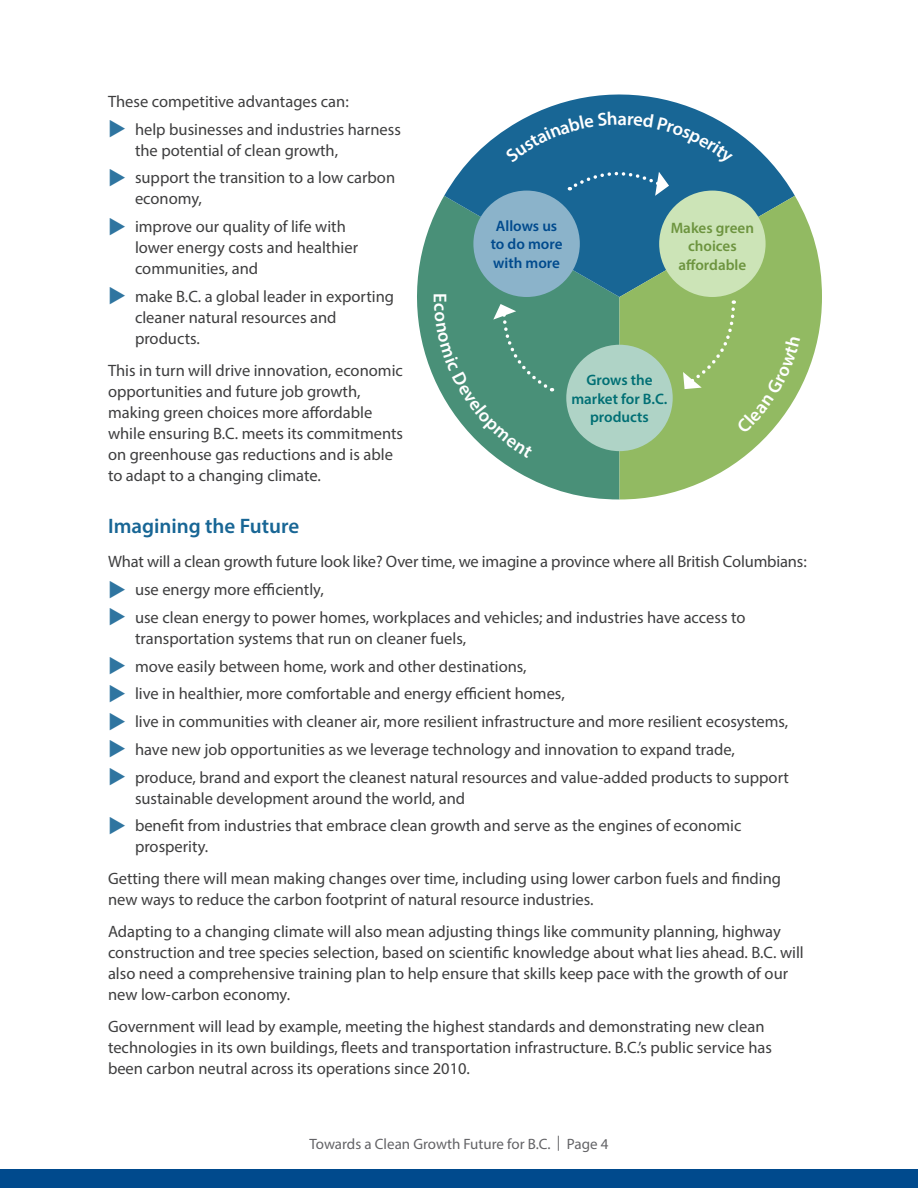
<style>
.page{position:relative;width:918px;height:1188px;background:#fff}
.page>*{position:absolute;margin:0;border:0;box-sizing:border-box;transform-origin:0 0}
.t1{font:600 21px "Myriad Pro";color:#186695}
.t2{font:600 18.6px "Myriad Pro";color:#fff}
.t3{font:16.5px/21px "Myriad Pro";color:#3e3e3f}
.t4{font:600 15.15px/18.1px "Myriad Pro";color:#006f74;text-align:center}
.t5{font:600 15.15px/18.1px "Myriad Pro";color:#6d943f;text-align:center}
.t6{font:600 15.15px/18.1px "Myriad Pro";color:#004a8d;text-align:center}
.t7{font:15px "Myriad Pro";color:#636366}
</style>
<div class="page">
<div style="left:0;top:1169px;width:918px;height:19px;background:#004a8d"></div>
<svg style="left:417px;top:196px;width:203px;height:304px;fill:#499078"></svg>
<svg style="left:444px;top:94px;width:351px;height:203px"></svg>
<svg style="left:620px;top:196px;width:202px;height:304px;fill:#92ba62"></svg>
<div style="left:566px;top:345px;width:107px;height:106px;background:#afd3c6;border-radius:50%"></div>
<div style="left:473px;top:191px;width:107px;height:106px;background:#8bb3ca;border-radius:50%"></div>
<div style="left:659px;top:191px;width:107px;height:106px;background:#cce4b7;border-radius:50%"></div>
<div style="left:505px;top:112px;width:228px;height:84px;background:#186695"></div>
<div style="left:683px;top:300px;width:117px;height:134px;background:#92ba62"></div>
<svg style="left:434px;top:303px;width:119px;height:155px;background:#609e89"></svg>
<p class="t3" style="left:135px;top:87px;width:267px;line-height:27.8px;text-indent:-27px">These competitive advantages can:<br>help businesses and industries harness</p>
<p class="t3" style="left:135px;top:136px;width:262px;line-height:27.8px">the potential of clean growth, support the transition to a low carbon</p>
<p class="t3" style="left:135px;top:185px;width:212px;line-height:27.8px">economy,<br>improve our quality of life with</p>
<p class="t3" style="left:135px;top:237px;width:225px">lower energy costs and healthier communities, and</p>
<p class="t3" style="left:135px;top:286px;width:261px">make B.C. a global leader in exporting cleaner natural resources and products.</p>
<p class="t3" style="left:108px;top:359px;width:297px">This in turn will drive innovation, economic opportunities and future job growth, making green choices more affordable while ensuring B.C. meets its commitments on greenhouse gas reductions and is able to adapt to a changing climate.</p>
<p class="t1" style="left:108px;top:512px;width:193px">Imagining the Future</p>
<p class="t3" style="left:135px;top:548px;width:673px;line-height:27.8px;text-indent:-27px">What will a clean growth future look like? Over time, we imagine a province where all British Columbians: use energy more efficiently,<br>use clean energy to power homes, workplaces and vehicles; and industries have access to</p>
<p class="t3" style="left:135px;top:624px;width:655px;line-height:27.8px">transportation systems that run on cleaner fuels,<br>move easily between home, work and other destinations,<br>live in healthier, more comfortable and energy efficient homes,<br>live in communities with cleaner air, more resilient infrastructure and more resilient ecosystems, have new job opportunities as we leverage technology and innovation to expand trade, produce, brand and export the cleanest natural resources and value-added products to support</p>
<p class="t3" style="left:135px;top:784px;width:608px;line-height:27.8px">sustainable development around the world, and<br>benefit from industries that embrace clean growth and serve as the engines of economic</p>
<p class="t3" style="left:108px;top:831px;width:675px;line-height:31.8px;text-indent:27px">prosperity.<br>Getting there will mean making changes over time, including using lower carbon fuels and finding</p>
<p class="t3" style="left:108px;top:883px;width:674px;line-height:31.8px">new ways to reduce the carbon footprint of natural resource industries.<br>Adapting to a changing climate will also mean adjusting things like community planning, highway</p>
<p class="t3" style="left:108px;top:942px;width:697px">construction and tree species selection, based on scientific knowledge about what lies ahead. B.C. will also need a comprehensive training plan to help ensure that skills keep pace with the growth of our new low-carbon economy.</p>
<p class="t3" style="left:108px;top:1015px;width:666px">Government will lead by example, meeting the highest standards and demonstrating new clean technologies in its own buildings, fleets and transportation infrastructure. B.C.’s public service has been carbon neutral across its operations since 2010.</p>
<p class="t6" style="left:491px;top:217px;width:73px">Allows us to do more with more</p>
<p class="t5" style="left:671px;top:219px;width:85px">Makes green choices affordable</p>
<p class="t2" style="left:452px;top:293px;width:11px;rotate:90deg">E</p>
<p class="t4" style="left:571px;top:371px;width:98px">Grows the market for B.C. products</p>
<p class="t7" style="left:309px;top:1134px;width:301px">Towards a Clean Growth Future for B.C. | Page 4</p>
</div>
